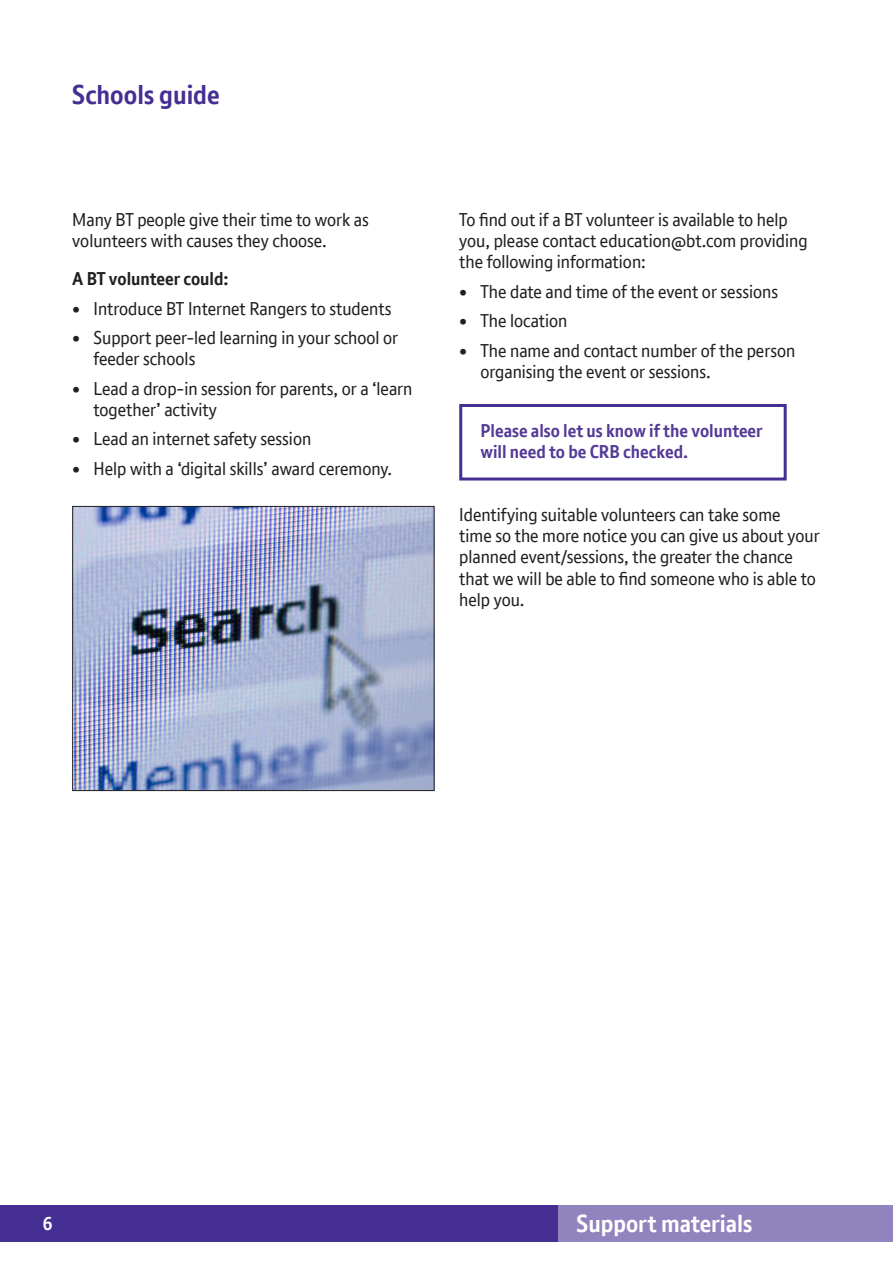
<style>
.page{position:relative;width:893px;height:1263px;background:#fff}
.page>*{position:absolute;margin:0;border:0;box-sizing:border-box;transform-origin:0 0}
.t1{font:700 26.4px "BT Font";color:#452f92}
.t2{font:700 24px "BT Font";color:#fff}
.Body_copy{font:18px/21px "BT Font";color:#231f20}
.Body_copy_2{font:700 18px/21px "BT Font";color:#543a97}
.Bold_body_copy_heade{font:700 18px "BT Font";color:#231f20}
.t3{font:700 18px "BT Font";color:#fff}
</style>
<div class="page">
<div style="left:0;top:1205px;width:893px;height:37px;background:#452f92"></div>
<div style="left:558px;top:1205px;width:335px;height:37px;background:#9183bd"></div>
<div style="left:459px;top:404px;width:328px;height:76px;border:3px solid #452f92"></div>
<img style="left:74px;top:508px;width:358px;height:281px">
<div style="left:72px;top:506px;width:362px;height:285px;border:1px solid #231f20"></div>
<h1 class="t1" style="left:72px;top:77px;width:149px">Schools guide</h1>
<p class="Body_copy" style="left:72px;top:209px;width:298px">Many BT people give their time to work as volunteers with causes they choose.</p>
<p class="Bold_body_copy_heade" style="left:72px;top:267px;width:158px">A BT volunteer could:</p>
<p class="Body_copy" style="left:72px;top:298px;width:321px">• Introduce BT Internet Rangers to students</p>
<p class="Body_copy" style="left:94px;top:327px;width:306px;text-indent:-21px">• Support peer-led learning in your school or feeder schools</p>
<p class="Body_copy" style="left:94px;top:378px;width:320px;text-indent:-21px">• Lead a drop-in session for parents, or a ‘learn together’ activity</p>
<p class="Body_copy" style="left:72px;top:428px;width:240px">• Lead an internet safety session</p>
<p class="Body_copy" style="left:72px;top:458px;width:321px">• Help with a ‘digital skills’ award ceremony.</p>
<p class="Body_copy" style="left:459px;top:209px;width:350px">To find out if a BT volunteer is available to help you, please contact education@bt.com providing the following information:</p>
<p class="Body_copy" style="left:459px;top:281px;width:320px">• The date and time of the event or sessions</p>
<p class="Body_copy" style="left:459px;top:310px;width:110px">• The location</p>
<p class="Body_copy" style="left:480px;top:340px;width:316px;text-indent:-21px">• The name and contact number of the person organising the event or sessions.</p>
<p class="Body_copy_2" style="left:480px;top:420px;width:284px">Please also let us know if the volunteer will need to be CRB checked.</p>
<p class="Body_copy" style="left:459px;top:504px;width:362px">Identifying suitable volunteers can take some<br>time so the more notice you can give us about your planned event/sessions, the greater the chance that we will be able to find someone who is able to help you.</p>
<p class="t3" style="left:43px;top:1212px;width:12px">6</p>
<h2 class="t2" style="left:576px;top:1208px;width:178px">Support materials</h2>
</div>
